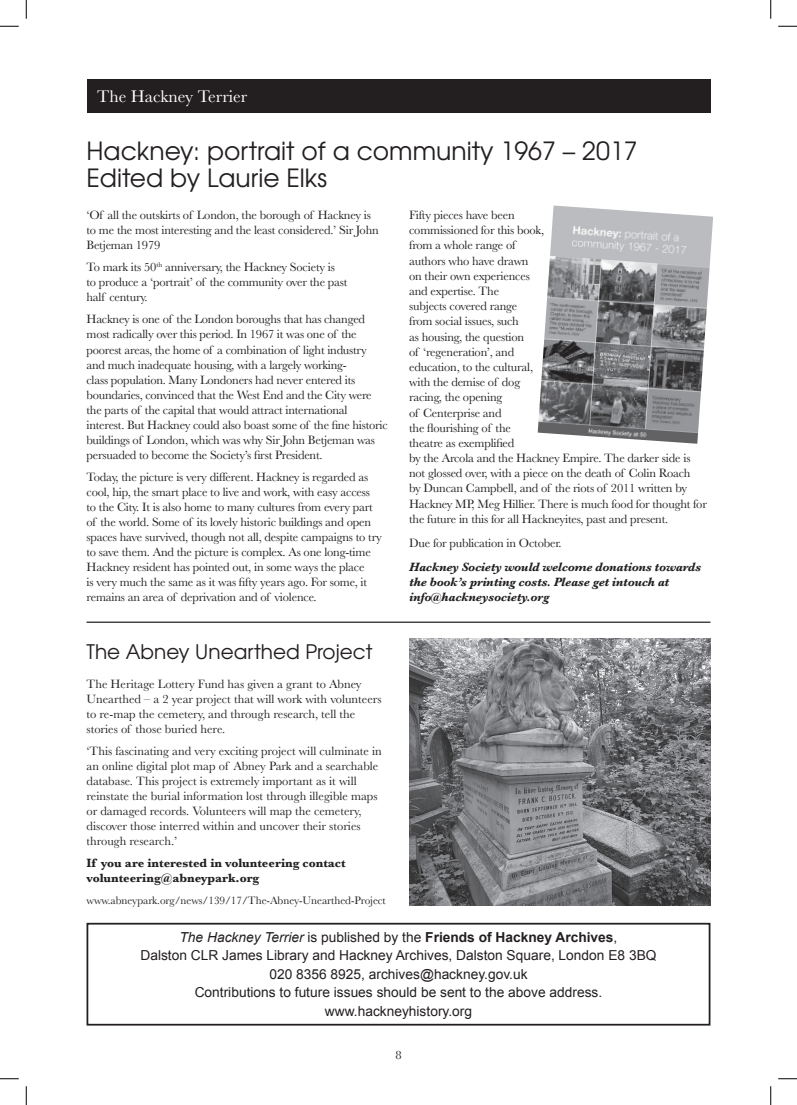
<style>
.page{position:relative;width:797px;height:1105px;background:#fff}
.page>*{position:absolute;margin:0;border:0;box-sizing:border-box;transform-origin:0 0}
.title_span{font:25px/27.5px "Te X Gyre Adventor";color:#231f20}
.t1{font:20px "Te X Gyre Adventor";color:#231f20}
.t2{font:17.5px "Baskerville";color:#fff}
.t3{font:13.75px "Arial";color:#231f20}
.t4{font:700 13.75px "Arial";color:#231f20}
.t5{font:12.5px/15px "Baskerville";letter-spacing:-.015em;color:#231f20}
.t6{font:italic 700 12.5px/15.2px "Baskerville";letter-spacing:-.015em;color:#231f20}
.t7{font:700 12.5px/15px "Baskerville";color:#231f20}
.t8{font:11.25px "Baskerville";letter-spacing:-.005em;color:#231f20}
.s1{font-weight:400;font-style:italic}
.s2{font-weight:400}
</style>
<div class="page">
<div style="left:86px;top:79px;width:624px;height:34px;background:#231f20"></div>
<div style="left:86px;top:923px;width:624px;height:102px;border:2px solid #231f20"></div>
<hr style="left:86px;top:622px;width:624px;height:1px;background:#231f20">
<img style="left:537px;top:206px;width:176px;height:238px">
<img style="left:409px;top:638px;width:301px;height:267px">
<svg style="left:0;top:25px;width:19px;height:2px"></svg>
<svg style="left:778px;top:25px;width:19px;height:2px"></svg>
<svg style="left:0;top:1078px;width:19px;height:1px"></svg>
<svg style="left:778px;top:1078px;width:19px;height:1px"></svg>
<svg style="left:25px;top:0;width:2px;height:19px"></svg>
<svg style="left:25px;top:1086px;width:2px;height:19px"></svg>
<svg style="left:770px;top:0;width:1px;height:19px"></svg>
<svg style="left:770px;top:1086px;width:1px;height:19px"></svg>
<h3 class="t2" style="left:97px;top:85px;width:151px">The Hackney Terrier</h3>
<p class="title_span" style="left:86px;top:135px;width:552px">Hackney: portrait of a community 1967 – 2017<br>Edited by Laurie Elks</p>
<p class="t5" style="left:86px;top:208px;width:294px">‘Of all the outskirts of London, the borough of Hackney is to me the most interesting and the least considered.’ Sir John<br>Betjeman 1979</p>
<p class="t5" style="left:86px;top:260px;width:262px">To mark its 50<sup>th</sup> anniversary, the Hackney Society is to produce a ‘portrait’ of the community over the past half century.</p>
<p class="t5" style="left:86px;top:312px;width:303px">Hackney is one of the London boroughs that has changed most radically over this period. In 1967 it was one of the poorest areas, the home of a combination of light industry and much inadequate housing, with a largely working-<br>class population. Many Londoners had never entered its boundaries, convinced that the West End and the City were the parts of the capital that would attract international interest. But Hackney could also boast some of the fine historic buildings of London, which was why Sir John Betjeman was persuaded to become the Society’s first President.</p>
<p class="t5" style="left:86px;top:470px;width:297px">Today, the picture is very different. Hackney is regarded as cool, hip, the smart place to live and work, with easy access to the City. It is also home to many cultures from every part of the world. Some of its lovely historic buildings and open spaces have survived, though not all, despite campaigns to try to save them. And the picture is complex. As one long-time Hackney resident has pointed out, in some ways the place<br>is very much the same as it was fifty years ago. For some, it remains an area of deprivation and of violence.</p>
<p class="t5" style="left:409px;top:207px;width:299px">Fifty pieces have been<br>commissioned for this book,<br>from a whole range of<br>authors who have drawn<br>on their own experiences<br>and expertise. The<br>subjects covered range<br>from social issues, such<br>as housing, the question<br>of ‘regeneration’, and<br>education, to the cultural,<br>with the demise of dog<br>racing, the opening<br>of Centerprise and<br>the flourishing of the<br>theatre as exemplified<br>by the Arcola and the Hackney Empire. The darker side is not glossed over, with a piece on the death of Colin Roach<br>by Duncan Campbell, and of the riots of 2011 written by<br>Hackney MP, Meg Hillier. There is much food for thought for the future in this for all Hackneyites, past and present.</p>
<p class="t5" style="left:409px;top:536px;width:154px">Due for publication in October.</p>
<p class="t6" style="left:409px;top:559px;width:294px">Hackney Society would welcome donations towards the book’s printing costs. Please get intouch at info@hackneysociety.org</p>
<p class="t1" style="left:86px;top:636px;width:287px">The Abney Unearthed Project</p>
<p class="t5" style="left:86px;top:677px;width:297px">The Heritage Lottery Fund has given a grant to Abney Unearthed – a 2 year project that will work with volunteers to re-map the cemetery, and through research, tell the stories of those buried here.</p>
<p class="t5" style="left:86px;top:744px;width:297px">‘This fascinating and very exciting project will culminate in an online digital plot map of Abney Park and a searchable database. This project is extremely important as it will reinstate the burial information lost through illegible maps or damaged records. Volunteers will map the cemetery, discover those interred within and uncover their stories through research.’</p>
<p class="t7" style="left:86px;top:856px;width:260px">If you are interested in volunteering contact volunteering@abneypark.org</p>
<p class="t8" style="left:86px;top:893px;width:301px">www.abneypark.org/news/139/17/The-Abney-Unearthed-Project</p>
<p class="t4" style="left:179px;top:928px;width:439px"><span class="s1">The Hackney Terrier</span> <span class="s2">is published by the</span> Friends of Hackney Archives<span class="s2">,</span></p>
<p class="t3" style="left:140px;top:946px;width:517px">Dalston CLR James Library and Hackney Archives, Dalston Square, London E8 3BQ</p>
<p class="t3" style="left:269px;top:965px;width:260px">020 8356 8925, archives@hackney.gov.uk</p>
<p class="t3" style="left:195px;top:983px;width:409px">Contributions to future issues should be sent to the above address.</p>
<p class="t3" style="left:325px;top:1002px;width:149px">www.hackneyhistory.org</p>
<p class="t5" style="left:395px;top:1047px;width:8px">8</p>
</div>
